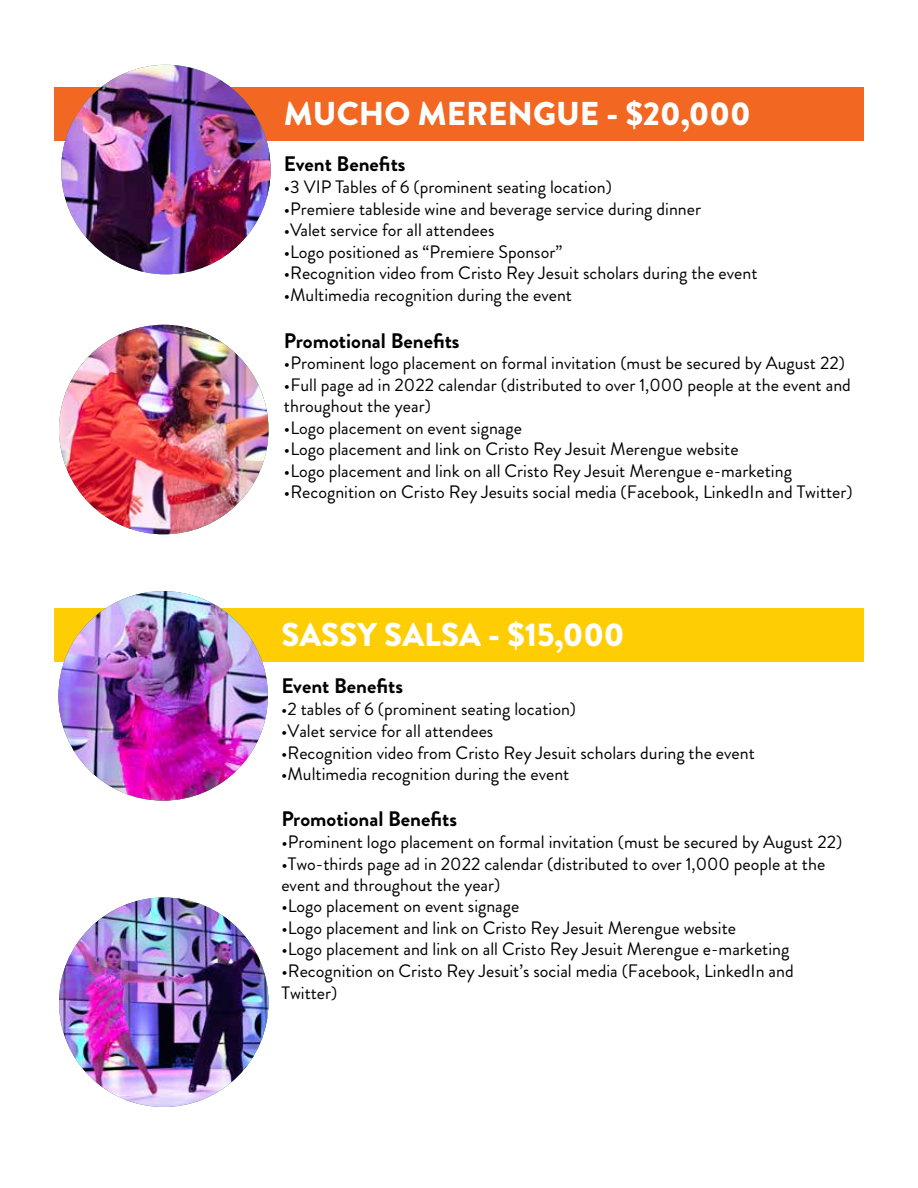
<style>
.page{position:relative;width:918px;height:1188px;background:#fff}
.page>*{position:absolute;margin:0;border:0;box-sizing:border-box;transform-origin:0 0}
.t1{font:900 33px "Brandon Grotesque";color:#fff}
.t2{font:700 21px "Brandon Grotesque";color:#000}
.t3{font:18px/21px "Brandon Grotesque";color:#000}
</style>
<div class="page">
<div style="left:54px;top:87px;width:810px;height:54px;background:#f26722"></div>
<div style="left:54px;top:608px;width:810px;height:54px;background:#ffcd03"></div>
<img style="left:58px;top:591px;width:210px;height:210px;border-radius:105px">
<img style="left:61px;top:65px;width:210px;height:209px;border-radius:105px">
<img style="left:59px;top:325px;width:209px;height:209px;border-radius:105px">
<img style="left:59px;top:897px;width:209px;height:210px;border-radius:105px">
<h1 class="t1" style="left:284px;top:90px;width:468px">MUCHO MERENGUE - $20,000</h1>
<p class="t2" style="left:284px;top:150px;width:123px">Event Benefits</p>
<p class="t3" style="left:284px;top:177px;width:330px">•3 VIP Tables of 6 (prominent seating location)</p>
<p class="t3" style="left:284px;top:198px;width:419px">•Premiere tableside wine and beverage service during dinner</p>
<p class="t3" style="left:284px;top:220px;width:212px">•Valet service for all attendees</p>
<p class="t3" style="left:284px;top:241px;width:280px">•Logo positioned as “Premiere Sponsor”</p>
<p class="t3" style="left:284px;top:263px;width:475px">•Recognition video from Cristo Rey Jesuit scholars during the event</p>
<p class="t3" style="left:284px;top:285px;width:290px">•Multimedia recognition during the event</p>
<p class="t2" style="left:284px;top:326px;width:177px">Promotional Benefits</p>
<p class="t3" style="left:284px;top:353px;width:562px">•Prominent logo placement on formal invitation (must be secured by August 22)</p>
<p class="t3" style="left:284px;top:375px;width:568px">•Full page ad in 2022 calendar (distributed to over 1,000 people at the event and throughout the year)</p>
<p class="t3" style="left:284px;top:417px;width:239px">•Logo placement on event signage</p>
<p class="t3" style="left:284px;top:439px;width:456px">•Logo placement and link on Cristo Rey Jesuit Merengue website</p>
<p class="t3" style="left:284px;top:460px;width:509px">•Logo placement and link on all Cristo Rey Jesuit Merengue e-marketing</p>
<p class="t3" style="left:284px;top:482px;width:570px">•Recognition on Cristo Rey Jesuits social media (Facebook, LinkedIn and Twitter)</p>
<h1 class="t1" style="left:281px;top:612px;width:345px">SASSY SALSA - $15,000</h1>
<p class="t2" style="left:281px;top:671px;width:123px">Event Benefits</p>
<p class="t3" style="left:281px;top:699px;width:297px">•2 tables of 6 (prominent seating location)</p>
<p class="t3" style="left:281px;top:721px;width:214px">•Valet service for all attendees</p>
<p class="t3" style="left:281px;top:742px;width:475px">•Recognition video from Cristo Rey Jesuit scholars during the event</p>
<p class="t3" style="left:281px;top:764px;width:290px">•Multimedia recognition during the event</p>
<p class="t2" style="left:281px;top:805px;width:177px">Promotional Benefits</p>
<p class="t3" style="left:281px;top:832px;width:562px">•Prominent logo placement on formal invitation (must be secured by August 22)</p>
<p class="t3" style="left:281px;top:853px;width:545px">•Two-thirds page ad in 2022 calendar (distributed to over 1,000 people at the event and throughout the year)</p>
<p class="t3" style="left:281px;top:896px;width:239px">•Logo placement on event signage</p>
<p class="t3" style="left:281px;top:917px;width:456px">•Logo placement and link on Cristo Rey Jesuit Merengue website</p>
<p class="t3" style="left:281px;top:939px;width:509px">•Logo placement and link on all Cristo Rey Jesuit Merengue e-marketing</p>
<p class="t3" style="left:281px;top:960px;width:514px;line-height:21.6px">•Recognition on Cristo Rey Jesuit’s social media (Facebook, LinkedIn and<br>Twitter)</p>
</div>
